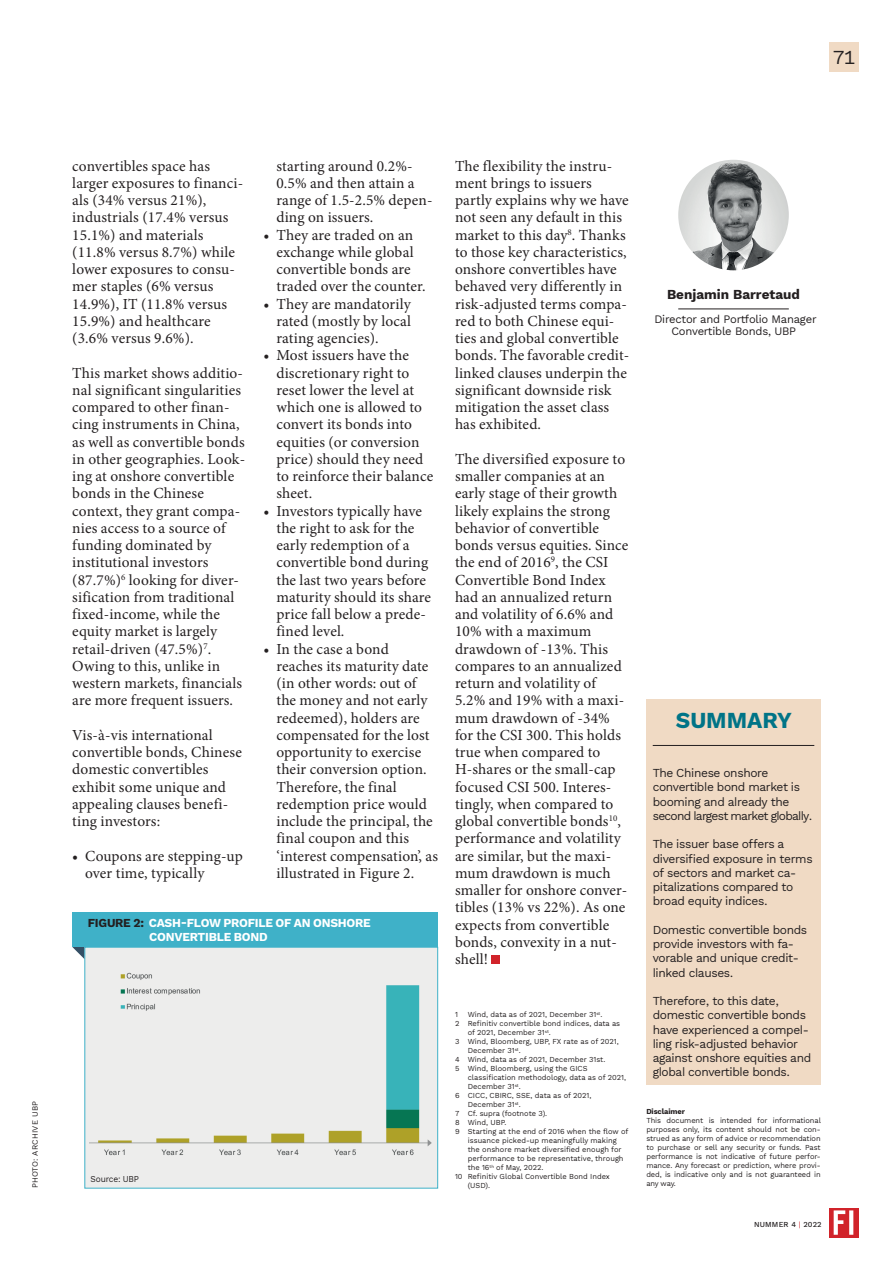
<style>
.page{position:relative;width:893px;height:1263px;background:#fff}
.page>*{position:absolute;margin:0;border:0;box-sizing:border-box;transform-origin:0 0}
.t1{font:700 22.5px "Work Sans";color:#007487}
.t2{font:19.5px "Work Sans";color:#231f20}
.t3{font:15.3px/17.2px "Minion Pro";letter-spacing:.01em;color:#231f20}
.t4{font:700 13.5px "Work Sans";color:#231f20}
.t5{font:12px/14.2px "Work Sans";letter-spacing:-.03em;color:#231f20}
.t6{font:700 12px/13.5px "Work Sans";letter-spacing:-.02em;color:#fff}
.t7{font:11.25px/12px "Work Sans";letter-spacing:-.02em;color:#231f20;text-align:center}
.t8{font:8.85px "Work Sans";letter-spacing:-.02em;color:#231f20;scale:.95 1}
.t9{font:7.95px "Work Sans";letter-spacing:.02em;color:#231f20}
.t10{font:7.5px/9px "Work Sans";color:#231f20;text-align:justify}
.t11{font:500 7.5px "Work Sans";letter-spacing:.02em;color:#231f20}
.t12{font:700 7.5px "Work Sans";letter-spacing:-.01em;color:#231f20}
.s1{color:#231f20}
.s2{font-weight:400;color:#d1232a}
</style>
<div class="page">
<svg style="left:829px;top:1208px;width:30px;height:29px"></svg>
<svg style="left:834px;top:1210px;width:19px;height:25px"></svg>
<div style="left:829px;top:43px;width:30px;height:29px;background:#f0dac4"></div>
<svg style="left:72px;top:947px;width:13px;height:12px"></svg>
<div style="left:72px;top:912px;width:366px;height:35px;background:#3fb1c8"></div>
<div style="left:85px;top:947px;width:353px;height:241px;background:#ededec;border:1px solid #3fb1c8"></div>
<img style="left:90px;top:972px;width:342px;height:184px">
<div style="left:491px;top:956px;width:9px;height:8px;background:#d1232a"></div>
<img style="left:678px;top:160px;width:111px;height:110px;border-radius:55px">
<hr style="left:678px;top:309px;width:111px;height:1px;background:#231f20">
<div style="left:646px;top:699px;width:175px;height:386px;background:#f0dac4"></div>
<hr style="left:653px;top:745px;width:161px;height:1px;background:#231f20">
<p class="t2" style="left:833px;top:43px;width:24px">71</p>
<p class="t3" style="left:72px;top:157px;width:172px">convertibles space has larger exposures to financi&shy;als (34% versus 21%), industrials (17.4% versus<br>15.1%) and materials (11.8% versus 8.7%) while lower exposures to consu&shy;mer staples (6% versus<br>14.9%), IT (11.8% versus<br>15.9%) and healthcare (3.6% versus 9.6%).</p>
<p class="t3" style="left:72px;top:364px;width:174px">This market shows additio&shy;nal significant singularities compared to other finan&shy;cing instruments in China, as well as convertible bonds in other geographies. Look&shy;ing at onshore convertible bonds in the Chinese context, they grant compa&shy;nies access to a source of funding dominated by institutional investors (87.7%)<sup>6</sup> looking for diver&shy;sification from traditional fixed-income, while the equity market is largely retail-driven (47.5%)<sup>7</sup>.<br>Owing to this, unlike in western markets, financials are more frequent issuers.</p>
<p class="t3" style="left:72px;top:726px;width:171px">Vis-à-vis international convertible bonds, Chinese domestic convertibles exhibit some unique and appealing clauses benefi&shy;ting investors:</p>
<p class="t3" style="left:85px;top:847px;width:159px;text-indent:-13px">• Coupons are stepping-up over time, typically</p>
<p class="t3" style="left:276px;top:157px;width:158px">starting around 0.2%-<br>0.5% and then attain a range of 1.5-2.5% depen&shy;ding on issuers.</p>
<p class="t3" style="left:276px;top:226px;width:151px;text-indent:-13px">• They are traded on an exchange while global convertible bonds are traded over the counter.</p>
<p class="t3" style="left:276px;top:295px;width:136px;text-align:justify;text-indent:-13px">• They are mandatorily rated (mostly by local rating agencies).</p>
<p class="t3" style="left:276px;top:347px;width:158px;text-indent:-13px">• Most issuers have the discretionary right to reset lower the level at which one is allowed to convert its bonds into equities (or conversion price) should they need to reinforce their balance sheet.</p>
<p class="t3" style="left:276px;top:502px;width:156px;text-indent:-13px">• Investors typically have the right to ask for the early redemption of a convertible bond during the last two years before maturity should its share price fall below a prede&shy;fined level.</p>
<p class="t3" style="left:276px;top:640px;width:163px;text-indent:-13px">• In the case a bond reaches its maturity date (in other words: out of the money and not early redeemed), holders are compensated for the lost opportunity to exercise their conversion option.<br>Therefore, the final redemption price would include the principal, the final coupon and this ‘interest compensation’, as illustrated in Figure 2.</p>
<p class="t3" style="left:455px;top:157px;width:176px">The flexibility the instru&shy;ment brings to issuers partly explains why we have not seen any default in this market to this day<sup>8</sup>. Thanks to those key characteristics, onshore convertibles have behaved very differently in risk-adjusted terms compa&shy;red to both Chinese equi&shy;ties and global convertible bonds. The favorable credit&shy;linked clauses underpin the significant downside risk mitigation the asset class has exhibited.</p>
<p class="t3" style="left:455px;top:450px;width:175px">The diversified exposure to smaller companies at an early stage of their growth likely explains the strong behavior of convertible bonds versus equities. Since the end of 2016<sup>9</sup>, the CSI<br>Convertible Bond Index had an annualized return and volatility of 6.6% and<br>10% with a maximum drawdown of -13%. This compares to an annualized return and volatility of<br>5.2% and 19% with a maxi&shy;mum drawdown of -34% for the CSI 300. This holds true when compared to<br>H-shares or the small-cap focused CSI 500. Interes&shy;tingly, when compared to global convertible bonds<sup>10</sup>, performance and volatility are similar, but the maxi&shy;mum drawdown is much smaller for onshore conver&shy;tibles (13% vs 22%). As one expects from convertible bonds, convexity in a nut&shy;shell!</p>
<p class="t4" style="left:667px;top:284px;width:134px">Benjamin Barretaud</p>
<p class="t7" style="left:654px;top:313px;width:164px">Director and Portfolio Manager<br>Convertible Bonds, UBP</p>
<h1 class="t1" style="left:676px;top:704px;width:118px">SUMMARY</h1>
<p class="t5" style="left:653px;top:765px;width:161px">The Chinese onshore convertible bond market is booming and already the second largest market globally.</p>
<p class="t5" style="left:653px;top:837px;width:161px">The issuer base offers a diversified exposure in terms of sectors and market ca&shy;pitalizations compared to broad equity indices.</p>
<p class="t5" style="left:653px;top:922px;width:156px">Domestic convertible bonds provide investors with fa&shy;vorable and unique credit&shy;linked clauses.</p>
<p class="t5" style="left:653px;top:993px;width:160px">Therefore, to this date, domestic convertible bonds have experienced a compel&shy;ling risk-adjusted behavior against onshore equities and global convertible bonds.</p>
<p class="t6" style="left:149px;top:916px;width:223px;text-indent:-61px"><span class="s1">FIGURE 2:</span> CASH-FLOW PROFILE OF AN ONSHORE<br>CONVERTIBLE BOND</p>
<p class="t10" style="left:455px;top:1010px;width:4px">1</p>
<p class="t10" style="left:468px;top:1010px;width:136px">Wind, data as of 2021, December 31<sup>st</sup>.</p>
<p class="t10" style="left:455px;top:1019px;width:167px">2 Refinitiv convertible bond indices, data as</p>
<p class="t10" style="left:468px;top:1028px;width:85px">of 2021, December 31<sup>st</sup>.</p>
<p class="t10" style="left:455px;top:1037px;width:165px">3 Wind, Bloomberg, UBP, FX rate as of 2021,</p>
<p class="t10" style="left:468px;top:1046px;width:55px">December 31<sup>st</sup>.</p>
<p class="t10" style="left:455px;top:1055px;width:152px">4 Wind, data as of 2021, December 31st.</p>
<p class="t10" style="left:455px;top:1064px;width:134px">5 Wind, Bloomberg, using the GICS</p>
<p class="t10" style="left:468px;top:1073px;width:160px">classification methodology, data as of 2021,</p>
<p class="t10" style="left:468px;top:1082px;width:55px">December 31<sup>st</sup>.</p>
<p class="t10" style="left:455px;top:1091px;width:138px">6 CICC, CBIRC, SSE, data as of 2021,</p>
<p class="t10" style="left:468px;top:1100px;width:55px">December 31<sup>st</sup>.</p>
<p class="t10" style="left:455px;top:1109px;width:94px">7 Cf. supra (footnote 3).</p>
<p class="t10" style="left:455px;top:1118px;width:53px">8 Wind, UBP.</p>
<p class="t10" style="left:455px;top:1127px;width:175px">9 Starting at the end of 2016 when the flow of</p>
<p class="t10" style="left:468px;top:1136px;width:150px">issuance picked-up meaningfully making</p>
<p class="t10" style="left:468px;top:1145px;width:155px">the onshore market diversified enough for</p>
<p class="t10" style="left:468px;top:1154px;width:157px">performance to be representative, through</p>
<p class="t10" style="left:468px;top:1163px;width:77px">the 16<sup>th</sup> of May, 2022.</p>
<p class="t10" style="left:455px;top:1172px;width:156px">10 Refinitiv Global Convertible Bond Index</p>
<p class="t10" style="left:468px;top:1181px;width:24px">(USD).</p>
<p class="t9" style="left:29px;top:1188px;width:89px;rotate:-90deg">PHOTO: ARCHIVE UBP</p>
<p class="t12" style="left:646px;top:1106px;width:40px">Disclaimer</p>
<p class="t10" style="left:646px;top:1116px;width:176px">This document is intended for informational purposes only, its content should not be con&shy;strued as any form of advice or recommendation to purchase or sell any security or funds. Past performance is not indicative of future perfor&shy;mance. Any forecast or prediction, where provi&shy;ded, is indicative only and is not guaranteed in any way.</p>
<p class="t8" style="left:91px;top:1172px;width:52px">Source: UBP</p>
<p class="t11" style="left:754px;top:1219px;width:69px">NUMMER 4 <span class="s2">|</span> 2022</p>
</div>
